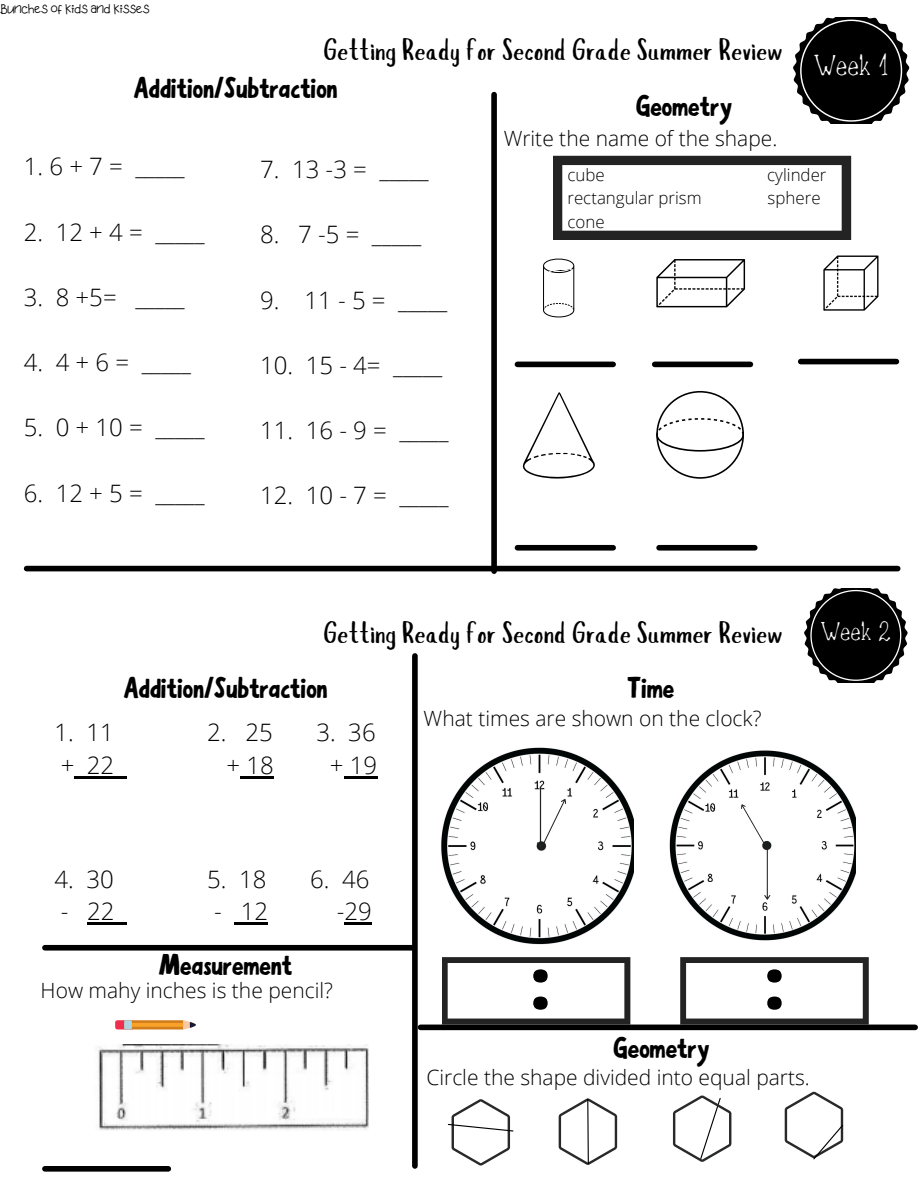
<style>
.page{position:relative;width:918px;height:1188px;background:#fff}
.page>*{position:absolute;margin:0;border:0;box-sizing:border-box;transform-origin:0 0}
.t1{font:800 70.5px "Open Sans";color:#000}
.t2{font:100 31.2px "Drukaatie Burti";color:#fff}
.t3{font:30px "Slopes";color:#000}
.t4{font:30px "Boldoa Mat";color:#000}
.t5{font:100 27.75px "Drukaatie Burti";color:#fff}
.t6{font:300 24px "Open Sans";color:#000}
.t7{font:300 21px "Open Sans";color:#000}
.t8{font:300 16.95px "Open Sans";color:#000}
.t9{font:12.15px "Apple Juice";color:#000}
</style>
<div class="page">
<svg style="left:793px;top:18px;width:116px;height:106px"></svg>
<svg style="left:804px;top:588px;width:103px;height:95px"></svg>
<div style="left:491px;top:95px;width:6px;height:476px;background:#000"></div>
<div style="left:45px;top:945px;width:367px;height:6px;background:#000"></div>
<div style="left:412px;top:656px;width:6px;height:510px;background:#000"></div>
<div style="left:27px;top:566px;width:871px;height:5px;background:#000"></div>
<div style="left:517px;top:362px;width:96px;height:5px;background:#000"></div>
<svg style="left:553px;top:156px;width:298px;height:84px"></svg>
<div style="left:655px;top:362px;width:95px;height:5px;background:#000"></div>
<div style="left:801px;top:359px;width:95px;height:5px;background:#000"></div>
<div style="left:517px;top:545px;width:96px;height:6px;background:#000"></div>
<div style="left:659px;top:545px;width:96px;height:6px;background:#000"></div>
<img style="left:441px;top:747px;width:193px;height:198px">
<svg style="left:537px;top:787px;width:29px;height:61px"></svg>
<img style="left:669px;top:750px;width:186px;height:191px">
<svg style="left:741px;top:804px;width:29px;height:96px"></svg>
<svg style="left:442px;top:957px;width:188px;height:68px"></svg>
<svg style="left:680px;top:957px;width:189px;height:68px"></svg>
<img style="left:98px;top:1045px;width:271px;height:85px">
<svg style="left:115px;top:1020px;width:9px;height:10px"></svg>
<div style="left:124px;top:1020px;width:59px;height:10px;background:#d27e1c"></div>
<hr style="left:124px;top:1023px;width:59px;height:4px;background:#f8a229">
<svg style="left:179px;top:1020px;width:17px;height:10px"></svg>
<div style="left:124px;top:1020px;width:8px;height:10px;background:#aed5e5"></div>
<div style="left:45px;top:1166px;width:123px;height:6px;background:#000"></div>
<div style="left:421px;top:1025px;width:494px;height:5px;background:#000"></div>
<svg style="left:543px;top:258px;width:31px;height:59px"></svg>
<svg style="left:656px;top:259px;width:89px;height:48px"></svg>
<svg style="left:823px;top:256px;width:56px;height:55px"></svg>
<svg style="left:522px;top:392px;width:73px;height:87px"></svg>
<svg style="left:656px;top:391px;width:88px;height:88px"></svg>
<svg style="left:74px;top:776px;width:13px;height:3px"></svg>
<hr style="left:87px;top:776px;width:27px;height:3px;background:#000">
<svg style="left:114px;top:776px;width:13px;height:3px"></svg>
<hr style="left:240px;top:776px;width:34px;height:3px;background:#000">
<hr style="left:344px;top:776px;width:33px;height:3px;background:#000">
<hr style="left:87px;top:923px;width:28px;height:2px;background:#000">
<svg style="left:115px;top:923px;width:12px;height:2px"></svg>
<svg style="left:235px;top:923px;width:6px;height:2px"></svg>
<hr style="left:241px;top:923px;width:27px;height:2px;background:#000">
<hr style="left:344px;top:923px;width:28px;height:2px;background:#000">
<svg style="left:673px;top:1095px;width:58px;height:67px"></svg>
<svg style="left:785px;top:1092px;width:59px;height:68px"></svg>
<svg style="left:559px;top:1098px;width:58px;height:67px"></svg>
<svg style="left:447px;top:1099px;width:67px;height:67px"></svg>
<h4 class="t9" style="left:0;top:2px;width:151px">Bunches of Kids and Kisses</h4>
<h4 class="t3" style="left:323px;top:38px;width:461px">Getting Ready for Second Grade Summer Review</h4>
<p class="t4" style="left:134px;top:68px;width:205px">Addition/Subtraction</p>
<p class="t4" style="left:636px;top:86px;width:98px">Geometry</p>
<p class="t7" style="left:504px;top:124px;width:275px">Write the name of the shape.</p>
<p class="t2" style="left:814px;top:47px;width:75px">Week 1</p>
<h1 class="t6" style="left:24px;top:150px;width:162px">1. 6 + 7 = _____</h1>
<h3 class="t6" style="left:24px;top:215px;width:182px">2. 12 + 4 = _____</h3>
<h4 class="t6" style="left:260px;top:152px;width:170px">7. 13 -3 = _____</h4>
<h4 class="t6" style="left:260px;top:218px;width:163px">8. 7 -5 = _____</h4>
<h4 class="t8" style="left:567px;top:163px;width:39px">cube</h4>
<h4 class="t8" style="left:767px;top:163px;width:61px">cylinder</h4>
<h4 class="t8" style="left:567px;top:186px;width:136px">rectangular prism</h4>
<h4 class="t8" style="left:768px;top:186px;width:54px">sphere</h4>
<h4 class="t8" style="left:567px;top:209px;width:39px">cone</h4>
<h2 class="t6" style="left:24px;top:280px;width:162px">3. 8 +5= _____</h2>
<h4 class="t6" style="left:260px;top:283px;width:189px">9. 11 - 5 = _____</h4>
<h2 class="t6" style="left:24px;top:345px;width:169px">4. 4 + 6 = _____</h2>
<h4 class="t6" style="left:260px;top:348px;width:184px">10. 15 - 4= _____</h4>
<h5 class="t6" style="left:24px;top:411px;width:182px">5. 0 + 10 = _____</h5>
<h4 class="t6" style="left:260px;top:413px;width:190px">11. 16 - 9 = _____</h4>
<p class="t6" style="left:24px;top:476px;width:182px">6. 12 + 5 = _____</p>
<h4 class="t6" style="left:260px;top:479px;width:190px">12. 10 - 7 = _____</h4>
<h6 class="t3" style="left:323px;top:620px;width:461px">Getting Ready for Second Grade Summer Review</h6>
<p class="t5" style="left:821px;top:615px;width:72px">Week 2</p>
<p class="t4" style="left:124px;top:668px;width:205px">Addition/Subtraction</p>
<p class="t4" style="left:628px;top:668px;width:48px">Time</p>
<h3 class="t6" style="left:54px;top:716px;width:61px">1. 11</h3>
<h3 class="t6" style="left:207px;top:716px;width:67px">2. 25</h3>
<h3 class="t6" style="left:316px;top:716px;width:61px">3. 36</h3>
<h3 class="t6" style="left:61px;top:748px;width:55px">+ 22</h3>
<h3 class="t6" style="left:227px;top:748px;width:49px">+ 18</h3>
<h3 class="t6" style="left:330px;top:748px;width:49px">+ 19</h3>
<h2 class="t6" style="left:54px;top:862px;width:61px">4. 30</h2>
<h2 class="t6" style="left:207px;top:862px;width:61px">5. 18</h2>
<h2 class="t6" style="left:310px;top:862px;width:61px">6. 46</h2>
<h2 class="t6" style="left:61px;top:895px;width:55px">- 22</h2>
<h2 class="t6" style="left:214px;top:895px;width:55px">- 12</h2>
<h2 class="t6" style="left:337px;top:895px;width:37px">-29</h2>
<p class="t4" style="left:159px;top:945px;width:135px">Measurement</p>
<h5 class="t7" style="left:41px;top:975px;width:294px">How mahy inches is the pencil?</h5>
<h2 class="t7" style="left:424px;top:704px;width:339px">What times are shown on the clock?</h2>
<p class="t1" style="left:530px;top:934px;width:22px">:</p>
<p class="t1" style="left:764px;top:934px;width:22px">:</p>
<h1 class="t4" style="left:614px;top:1028px;width:98px">Geometry</h1>
<h4 class="t7" style="left:426px;top:1062px;width:385px">Circle the shape divided into equal parts.</h4>
</div>
